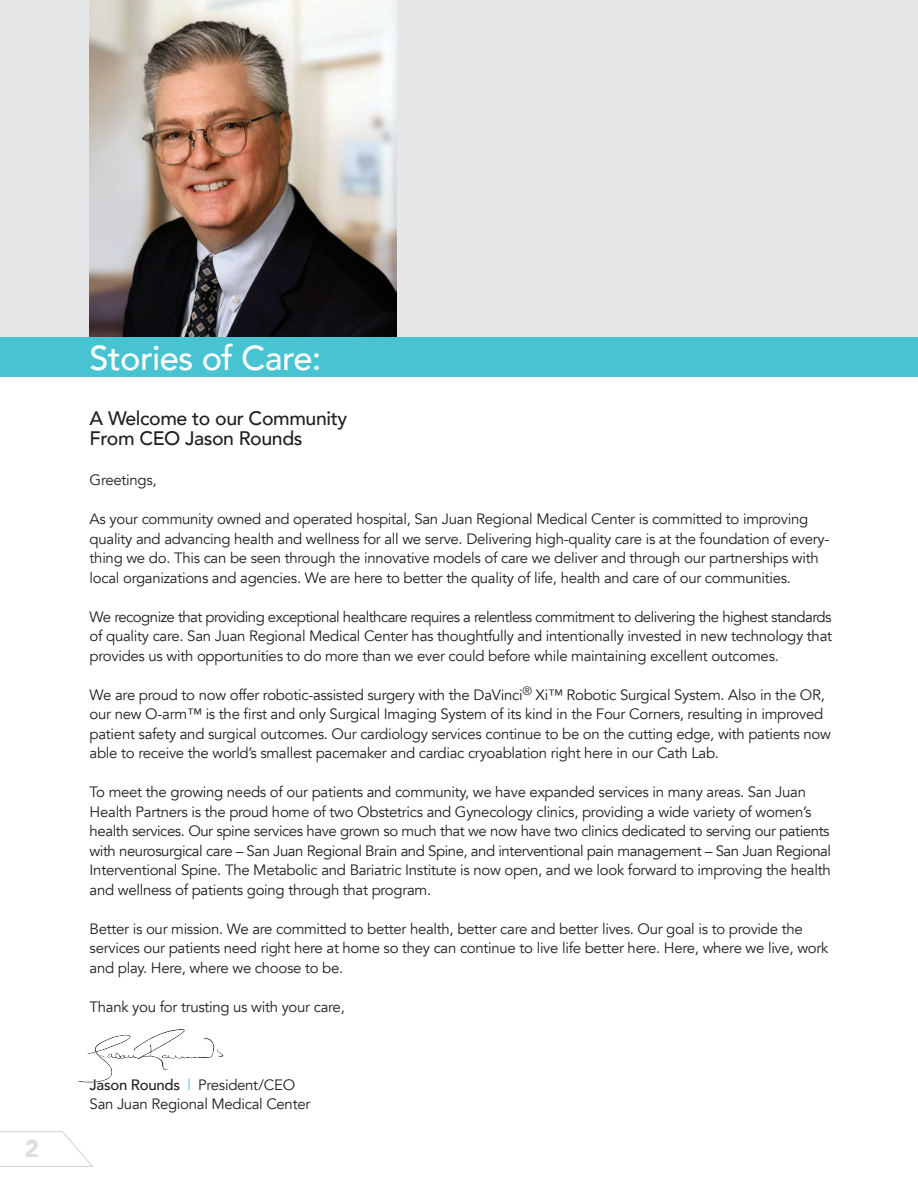
<style>
.page{position:relative;width:918px;height:1188px;background:#fff}
.page>*{position:absolute;margin:0;border:0;box-sizing:border-box;transform-origin:0 0}
.t1{font:500 34.5px "Avenir";letter-spacing:-.02em;color:#fff}
.t2{font:900 24px "Avenir";color:#dcdddf}
.t3{font:500 19.5px/19.5px "Avenir";letter-spacing:-.02em;color:#231f20}
.t4{font:15px/19.5px "Avenir";letter-spacing:-.02em;color:#231f20}
.s1{font-weight:500}
.s2{color:#47c3d2}
</style>
<div class="page">
<div style="left:0;top:0;width:918px;height:354px;background:#e6e7e9"></div>
<svg style="left:0;top:1131px;width:93px;height:36px"></svg>
<div style="left:0;top:337px;width:918px;height:40px;background:#47c3d2"></div>
<img style="left:90px;top:0;width:307px;height:337px">
<img style="left:78px;top:1029px;width:146px;height:54px">
<h2 class="t2" style="left:25px;top:1128px;width:16px">2</h2>
<h1 class="t1" style="left:90px;top:328px;width:233px">Stories of Care:</h1>
<h3 class="t3" style="left:90px;top:408px;width:259px">A Welcome to our Community<br>From CEO Jason Rounds</h3>
<p class="t4" style="left:90px;top:471px;width:69px">Greetings,</p>
<p class="t4" style="left:90px;top:510px;width:741px">As your community owned and operated hospital, San Juan Regional Medical Center is committed to improving quality and advancing health and wellness for all we serve. Delivering high-quality care is at the foundation of every&shy;thing we do. This can be seen through the innovative models of care we deliver and through our partnerships with local organizations and agencies. We are here to better the quality of life, health and care of our communities.</p>
<p class="t4" style="left:90px;top:607px;width:744px;text-align:justify">We recognize that providing exceptional healthcare requires a relentless commitment to delivering the highest standards of quality care. San Juan Regional Medical Center has thoughtfully and intentionally invested in new technology that provides us with opportunities to do more than we ever could before while maintaining excellent outcomes.</p>
<p class="t4" style="left:90px;top:685px;width:743px">We are proud to now offer robotic-assisted surgery with the DaVinci<sup>®</sup> Xi™ Robotic Surgical System. Also in the OR, our new O-arm™ is the first and only Surgical Imaging System of its kind in the Four Corners, resulting in improved patient safety and surgical outcomes. Our cardiology services continue to be on the cutting edge, with patients now able to receive the world’s smallest pacemaker and cardiac cryoablation right here in our Cath Lab.</p>
<p class="t4" style="left:90px;top:783px;width:743px">To meet the growing needs of our patients and community, we have expanded services in many areas. San Juan Health Partners is the proud home of two Obstetrics and Gynecology clinics, providing a wide variety of women’s health services. Our spine services have grown so much that we now have two clinics dedicated to serving our patients with neurosurgical care – San Juan Regional Brain and Spine, and interventional pain management – San Juan Regional Interventional Spine. The Metabolic and Bariatric Institute is now open, and we look forward to improving the health and wellness of patients going through that program.</p>
<p class="t4" style="left:90px;top:919px;width:740px">Better is our mission. We are committed to better health, better care and better lives. Our goal is to provide the services our patients need right here at home so they can continue to live life better here. Here, where we live, work and play. Here, where we choose to be.</p>
<p class="t4" style="left:90px;top:997px;width:257px">Thank you for trusting us with your care,</p>
<p class="t4" style="left:90px;top:1075px;width:222px"><span class="s1">Jason Rounds</span> <span class="s2">|</span> President/CEO<br>San Juan Regional Medical Center</p>
</div>
